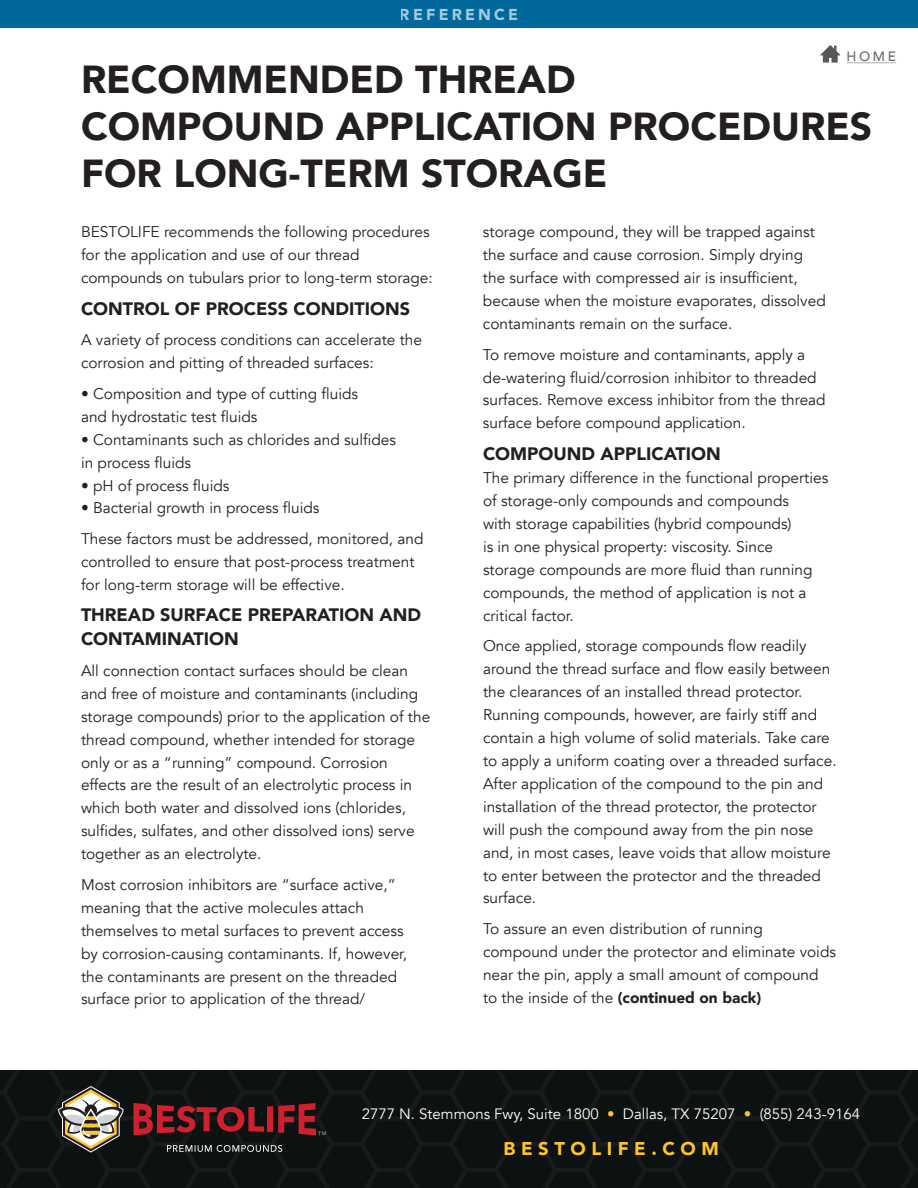
<style>
.page{position:relative;width:918px;height:1188px;background:#fff}
.page>*{position:absolute;margin:0;border:0;box-sizing:border-box;transform-origin:0 0}
.t1{font:900 39px/46.8px "Avenir";color:#231f20}
.t2{font:900 18.45px "Avenir";letter-spacing:.3em;color:#ffc429}
.t3{font:900 18px/24px "Avenir";color:#231f20}
.t4{font:900 15.75px "Avenir";letter-spacing:.2em;color:#fff}
.t5{font:15.45px/23px "Avenir";color:#231f20}
.t6{font:15px "Avenir";color:#fff}
.t7{font:500 13.5px "Avenir";color:#231f20}
.s1{font-weight:900}
.s2{color:#ffc429}
</style>
<div class="page">
<div style="left:0;top:0;width:918px;height:28px;background:#00689a"></div>
<svg style="left:0;top:1070px;width:918px;height:118px;background:#0e1212"></svg>
<svg style="left:167px;top:1145px;width:115px;height:7px"></svg>
<svg style="left:133px;top:1103px;width:193px;height:32px;background:#62181e"></svg>
<svg style="left:58px;top:1086px;width:66px;height:67px"></svg>
<hr style="left:846px;top:62px;width:50px;height:1px;background:#808285">
<svg style="left:820px;top:45px;width:20px;height:18px"></svg>
<p class="t4" style="left:400px;top:1px;width:120px">REFERENCE</p>
<p class="t7" style="left:846px;top:44px;width:51px">HOME</p>
<h1 class="t1" style="left:81px;top:55px;width:793px">RECOMMENDED THREAD<br>COMPOUND APPLICATION PROCEDURES<br>FOR LONG-TERM STORAGE</h1>
<p class="t5" style="left:81px;top:221px;width:353px">BESTOLIFE recommends the following procedures for the application and use of our thread compounds on tubulars prior to long-term storage:</p>
<p class="t3" style="left:81px;top:296px;width:331px">CONTROL OF PROCESS CONDITIONS</p>
<p class="t5" style="left:81px;top:329px;width:343px">A variety of process conditions can accelerate the corrosion and pitting of threaded surfaces:</p>
<p class="t5" style="left:81px;top:382px;width:279px">• Composition and type of cutting fluids and hydrostatic test fluids</p>
<p class="t5" style="left:81px;top:428px;width:317px">• Contaminants such as chlorides and sulfides in process fluids</p>
<p class="t5" style="left:81px;top:474px;width:150px">• pH of process fluids</p>
<p class="t5" style="left:81px;top:493px;width:344px;line-height:30.5px">• Bacterial growth in process fluids<br>These factors must be addressed, monitored, and</p>
<p class="t5" style="left:81px;top:550px;width:335px">controlled to ensure that post-process treatment for long-term storage will be effective.</p>
<p class="t3" style="left:81px;top:603px;width:342px">THREAD SURFACE PREPARATION AND<br>CONTAMINATION</p>
<p class="t5" style="left:81px;top:659px;width:351px">All connection contact surfaces should be clean and free of moisture and contaminants (including storage compounds) prior to the application of the thread compound, whether intended for storage only or as a “running” compound. Corrosion effects are the result of an electrolytic process in which both water and dissolved ions (chlorides, sulfides, sulfates, and other dissolved ions) serve together as an electrolyte.</p>
<p class="t5" style="left:81px;top:873px;width:328px">Most corrosion inhibitors are “surface active,” meaning that the active molecules attach themselves to metal surfaces to prevent access by corrosion-causing contaminants. If, however, the contaminants are present on the threaded surface prior to application of the thread/</p>
<p class="t5" style="left:483px;top:221px;width:344px">storage compound, they will be trapped against the surface and cause corrosion. Simply drying the surface with compressed air is insufficient, because when the moisture evaporates, dissolved contaminants remain on the surface.</p>
<p class="t5" style="left:483px;top:343px;width:344px">To remove moisture and contaminants, apply a de-watering fluid/corrosion inhibitor to threaded surfaces. Remove excess inhibitor from the thread surface before compound application.</p>
<p class="t3" style="left:483px;top:441px;width:239px">COMPOUND APPLICATION</p>
<p class="t5" style="left:483px;top:466px;width:347px">The primary difference in the functional properties of storage-only compounds and compounds<br>with storage capabilities (hybrid compounds)<br>is in one physical property: viscosity. Since storage compounds are more fluid than running compounds, the method of application is not a critical factor.</p>
<p class="t5" style="left:483px;top:635px;width:355px">Once applied, storage compounds flow readily around the thread surface and flow easily between the clearances of an installed thread protector.<br>Running compounds, however, are fairly stiff and contain a high volume of solid materials. Take care to apply a uniform coating over a threaded surface.<br>After application of the compound to the pin and installation of the thread protector, the protector will push the compound away from the pin nose and, in most cases, leave voids that allow moisture to enter between the protector and the threaded surface.</p>
<p class="t5" style="left:483px;top:917px;width:355px">To assure an even distribution of running compound under the protector and eliminate voids near the pin, apply a small amount of compound to the inside of the <span class="s1">(continued on back)</span></p>
<p class="t6" style="left:362px;top:1105px;width:500px">2777 N. Stemmons Fwy, Suite 1800 <span class="s2">•</span> Dallas, TX 75207 <span class="s2">•</span> (855) 243-9164</p>
<p class="t2" style="left:504px;top:1133px;width:217px">BESTOLIFE.COM</p>
</div>
